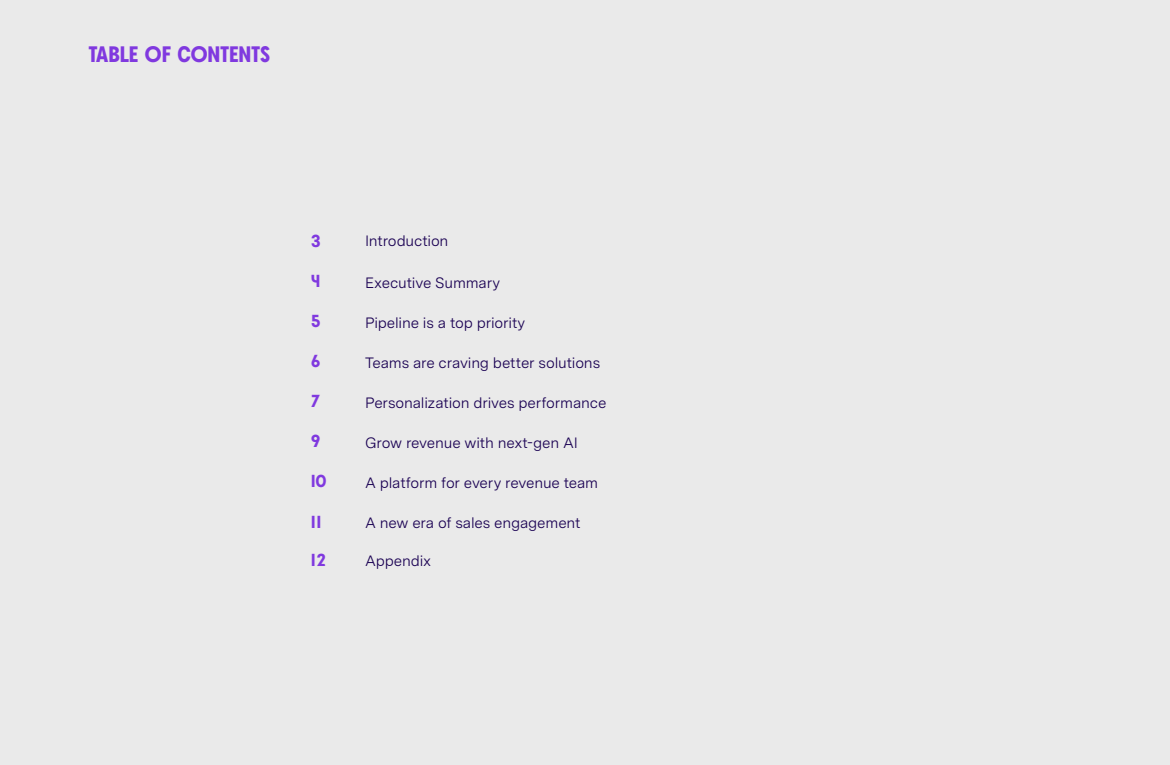
<style>
.page{position:relative;width:1170px;height:765px;background:#eaeaea}
.page>*{position:absolute;margin:0;border:0;box-sizing:border-box;transform-origin:0 0}
.t1{font:700 22.5px "BN Axel Grotesk";color:#8039df}
.t2{font:700 17.5px/37.5px "BN Axel Grotesk";color:#8039df}
.t3{font:15px "Messina Sans";letter-spacing:-.01em;color:#1c0354}
</style>
<div class="page">
<h1 class="t1" style="left:89px;top:41px;width:183px">TABLE OF CONTENTS</h1>
<p class="t2" style="left:311px;top:222px;width:11px">3</p>
<p class="t2" style="left:311px;top:262px;width:11px">4</p>
<p class="t2" style="left:311px;top:302px;width:11px">5</p>
<p class="t2" style="left:311px;top:342px;width:11px">6</p>
<p class="t2" style="left:311px;top:382px;width:10px">7</p>
<p class="t2" style="left:311px;top:422px;width:11px">9</p>
<p class="t2" style="left:311px;top:462px;width:17px">10</p>
<p class="t2" style="left:311px;top:504px;width:16px">11<br>12</p>
<p class="t3" style="left:365px;top:230px;width:85px">Introduction</p>
<p class="t3" style="left:365px;top:272px;width:137px">Executive Summary</p>
<p class="t3" style="left:365px;top:313px;width:162px">Pipeline is a top priority</p>
<p class="t3" style="left:365px;top:353px;width:237px">Teams are craving better solutions</p>
<p class="t3" style="left:365px;top:393px;width:243px">Personalization drives performance</p>
<p class="t3" style="left:365px;top:433px;width:214px">Grow revenue with next-gen AI</p>
<p class="t3" style="left:365px;top:473px;width:235px">A platform for every revenue team</p>
<p class="t3" style="left:365px;top:513px;width:217px">A new era of sales engagement</p>
<p class="t3" style="left:365px;top:550px;width:68px">Appendix</p>
</div>
